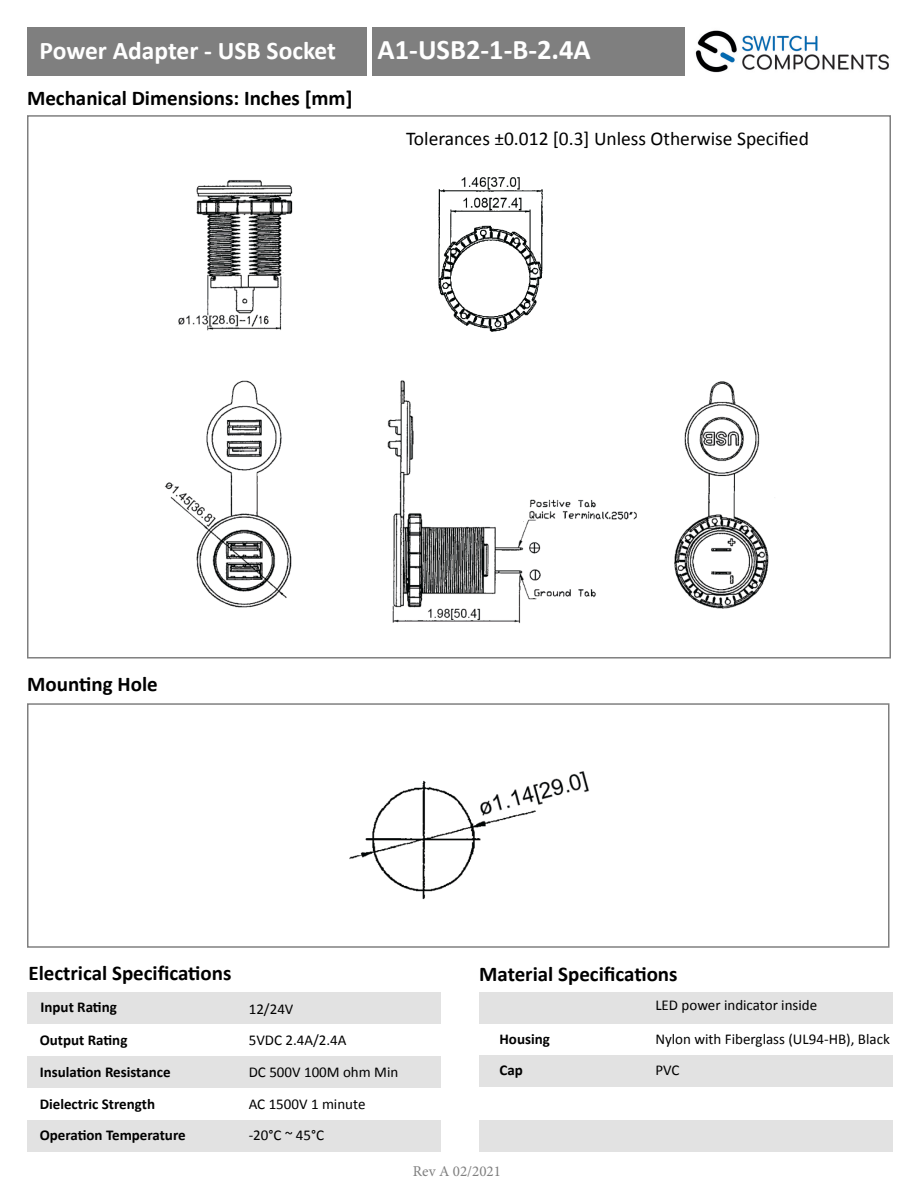
<style>
.page{position:relative;width:918px;height:1188px;background:#fff}
.page>*{position:absolute;margin:0;border:0;box-sizing:border-box;transform-origin:0 0}
.t1{font:700 28.5px "Calibri";color:#fff}
.t2{font:700 25.5px "Calibri";color:#fff}
.t3{font:700 21px "Calibri";color:#000}
.t4{font:19.5px "Calibri";color:#000}
.t5{font:15px "Calibri";color:#000}
.t6{font:700 15px "Calibri";color:#000}
.t7{font:15px "Minion Pro";color:#7f7f7f}
</style>
<div class="page">
<img style="left:695px;top:30px;width:194px;height:43px">
<div style="left:27px;top:703px;width:863px;height:245px;border:2px solid #7f7f7f"></div>
<div style="left:27px;top:992px;width:414px;height:31px;background:#e2e2e2"></div>
<div style="left:479px;top:992px;width:414px;height:31px;background:#e2e2e2"></div>
<div style="left:479px;top:1055px;width:414px;height:32px;background:#e2e2e2"></div>
<div style="left:27px;top:1056px;width:414px;height:32px;background:#e2e2e2"></div>
<div style="left:27px;top:1120px;width:414px;height:32px;background:#e2e2e2"></div>
<div style="left:479px;top:1120px;width:414px;height:32px;background:#e2e2e2"></div>
<div style="left:27px;top:27px;width:339px;height:49px;background:#7f7f7f"></div>
<div style="left:373px;top:27px;width:312px;height:49px;background:#7f7f7f"></div>
<img style="left:349px;top:771px;width:240px;height:129px">
<img style="left:164px;top:177px;width:611px;height:447px">
<p class="t2" style="left:40px;top:32px;width:298px">Power Adapter - USB Socket</p>
<p class="t1" style="left:378px;top:30px;width:215px">A1-USB2-1-B-2.4A</p>
<p class="t3" style="left:27px;top:83px;width:327px">Mechanical Dimensions: Inches [mm]</p>
<p class="t4" style="left:406px;top:126px;width:404px">Tolerances ±0.012 [0.3] Unless Otherwise Specified</p>
<p class="t3" style="left:27px;top:669px;width:132px">Mounting Hole</p>
<p class="t3" style="left:28px;top:958px;width:205px">Electrical Specifications</p>
<p class="t3" style="left:479px;top:959px;width:200px">Material Specifications</p>
<p class="t6" style="left:40px;top:996px;width:78px">Input Rating</p>
<p class="t6" style="left:40px;top:1030px;width:89px">Output Rating</p>
<p class="t6" style="left:40px;top:1062px;width:132px">Insulation Resistance</p>
<p class="t6" style="left:40px;top:1094px;width:117px">Dielectric Strength</p>
<p class="t6" style="left:40px;top:1125px;width:148px">Operation Temperature</p>
<p class="t5" style="left:249px;top:999px;width:46px">12/24V</p>
<p class="t5" style="left:655px;top:996px;width:163px">LED power indicator inside</p>
<p class="t5" style="left:655px;top:1030px;width:236px">Nylon with Fiberglass (UL94-HB), Black</p>
<p class="t5" style="left:249px;top:1063px;width:151px">DC 500V 100M ohm Min</p>
<p class="t5" style="left:655px;top:1061px;width:26px">PVC</p>
<p class="t5" style="left:249px;top:1095px;width:118px">AC 1500V 1 minute</p>
<p class="t5" style="left:249px;top:1126px;width:77px">-20°C ~ 45°C</p>
<p class="t6" style="left:500px;top:1028px;width:52px">Housing</p>
<p class="t6" style="left:500px;top:1060px;width:25px">Cap</p>
<p class="t5" style="left:249px;top:1031px;width:99px">5VDC 2.4A/2.4A</p>
<p class="t7" style="left:413px;top:1162px;width:90px">Rev A 02/2021</p>
</div>
